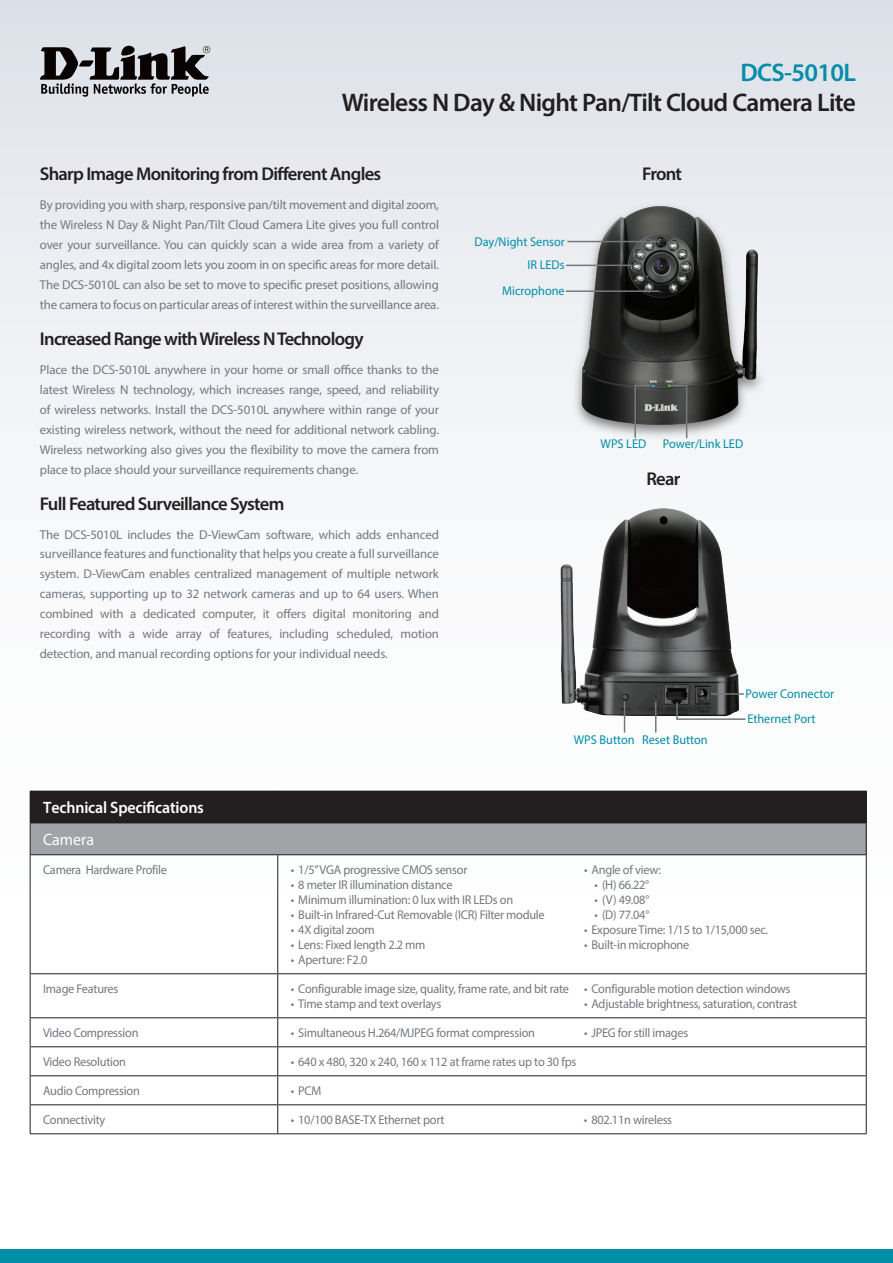
<style>
.page{position:relative;width:893px;height:1263px;background:#fff}
.page>*{position:absolute;margin:0;border:0;box-sizing:border-box;transform-origin:0 0}
.t1{font:600 25.5px "Myriad Pro";letter-spacing:-.025em;color:#231f20}
.t2{font:600 25.5px "Myriad Pro";letter-spacing:-.025em;color:#008da8}
.t3{font:600 18.6px "Myriad Pro";letter-spacing:-.04em;color:#231f20}
.t4{font:600 16.5px "Myriad Pro";letter-spacing:-.01em;color:#fff}
.t5{font:16.5px "Myriad Pro";color:#fff}
.t6{font:12.9px/20px "Myriad Pro";letter-spacing:-.01em;color:#74787d;text-align:justify}
.t7{font:12.75px "Myriad Pro";letter-spacing:-.02em;color:#74787d}
.t8{font:12.75px/25.2px "Myriad Pro";color:#008da8}
</style>
<div class="page">
<div style="left:0;top:0;width:893px;height:1084px;background:linear-gradient(to bottom,#e3e7ed,#fff)"></div>
<div style="left:0;top:1249px;width:893px;height:14px;background:#008da8"></div>
<svg style="left:40px;top:46px;width:170px;height:51px;background:#807f83"></svg>
<div style="left:30px;top:791px;width:836px;height:32px;background:#231f20"></div>
<div style="left:30px;top:823px;width:836px;height:32px;background:#a1a3a7"></div>
<hr style="left:866px;top:791px;width:1px;height:31px;background:#231f20">
<hr style="left:866px;top:823px;width:1px;height:31px;background:#231f20">
<hr style="left:30px;top:1133px;width:248px;height:1px;background:#231f20">
<hr style="left:278px;top:1133px;width:293px;height:1px;background:#231f20">
<hr style="left:571px;top:1133px;width:296px;height:1px;background:#231f20">
<hr style="left:30px;top:823px;width:1px;height:31px;background:#231f20">
<hr style="left:571px;top:822px;width:296px;height:1px;background:#231f20">
<hr style="left:278px;top:1104px;width:293px;height:1px;background:#231f20">
<hr style="left:30px;top:854px;width:248px;height:1px;background:#231f20">
<hr style="left:30px;top:855px;width:1px;height:118px;background:#231f20">
<hr style="left:30px;top:974px;width:1px;height:43px;background:#231f20">
<hr style="left:571px;top:854px;width:296px;height:1px;background:#231f20">
<hr style="left:571px;top:1104px;width:295px;height:1px;background:#231f20">
<hr style="left:866px;top:855px;width:1px;height:119px;background:#231f20">
<hr style="left:866px;top:974px;width:1px;height:44px;background:#231f20">
<hr style="left:30px;top:1104px;width:248px;height:1px;background:#231f20">
<hr style="left:278px;top:854px;width:293px;height:1px;background:#231f20">
<hr style="left:277px;top:855px;width:1px;height:118px;background:#231f20">
<hr style="left:277px;top:974px;width:1px;height:43px;background:#231f20">
<svg style="left:866px;top:1018px;width:1px;height:115px"></svg>
<hr style="left:30px;top:973px;width:248px;height:1px;background:#231f20">
<hr style="left:278px;top:973px;width:293px;height:1px;background:#231f20">
<hr style="left:571px;top:973px;width:295px;height:1px;background:#231f20">
<hr style="left:30px;top:1017px;width:248px;height:1px;background:#231f20">
<hr style="left:278px;top:1017px;width:293px;height:1px;background:#231f20">
<hr style="left:571px;top:1017px;width:295px;height:1px;background:#231f20">
<hr style="left:278px;top:1046px;width:293px;height:1px;background:#231f20">
<hr style="left:571px;top:1046px;width:295px;height:1px;background:#231f20">
<hr style="left:278px;top:1075px;width:293px;height:1px;background:#231f20">
<hr style="left:571px;top:1075px;width:295px;height:1px;background:#231f20">
<hr style="left:30px;top:1046px;width:248px;height:1px;background:#231f20">
<svg style="left:30px;top:1018px;width:1px;height:115px"></svg>
<svg style="left:277px;top:1018px;width:1px;height:115px"></svg>
<hr style="left:30px;top:1075px;width:248px;height:1px;background:#231f20">
<img style="left:565px;top:190px;width:209px;height:258px">
<hr style="left:567px;top:241px;width:91px;height:1px;background:#74787d">
<hr style="left:566px;top:265px;width:66px;height:1px;background:#74787d">
<hr style="left:566px;top:290px;width:93px;height:2px;background:#74787d">
<hr style="left:686px;top:385px;width:1px;height:53px;background:#74787d">
<svg style="left:672px;top:385px;width:14px;height:2px"></svg>
<hr style="left:634px;top:385px;width:2px;height:53px;background:#74787d">
<svg style="left:636px;top:385px;width:14px;height:1px"></svg>
<img style="left:547px;top:495px;width:206px;height:234px">
<hr style="left:711px;top:693px;width:33px;height:2px;background:#74787d">
<hr style="left:676px;top:718px;width:69px;height:2px;background:#74787d">
<svg style="left:676px;top:702px;width:2px;height:17px"></svg>
<hr style="left:624px;top:701px;width:1px;height:31px;background:#74787d">
<hr style="left:655px;top:701px;width:1px;height:31px;background:#74787d">
<h1 class="t2" style="left:740px;top:56px;width:117px">DCS-5010L</h1>
<h1 class="t1" style="left:342px;top:86px;width:516px">Wireless N Day &amp; Night Pan/Tilt Cloud Camera Lite</h1>
<h2 class="t3" style="left:40px;top:162px;width:343px">Sharp Image Monitoring from Different Angles</h2>
<p class="t6" style="left:40px;top:195px;width:401px">By providing you with sharp, responsive pan/tilt movement and digital zoom, the Wireless N Day &amp; Night Pan/Tilt Cloud Camera Lite gives you full control over your surveillance. You can quickly scan a wide area from a variety of angles, and 4x digital zoom lets you zoom in on specific areas for more detail.<br>The DCS-5010L can also be set to move to specific preset positions, allowing the camera to focus on particular areas of interest within the surveillance area.</p>
<h2 class="t3" style="left:40px;top:327px;width:325px">Increased Range with Wireless N Technology</h2>
<p class="t6" style="left:40px;top:359px;width:401px">Place the DCS-5010L anywhere in your home or small office thanks to the latest Wireless N technology, which increases range, speed, and reliability of wireless networks. Install the DCS-5010L anywhere within range of your existing wireless network, without the need for additional network cabling.<br>Wireless networking also gives you the flexibility to move the camera from place to place should your surveillance requirements change.</p>
<h2 class="t3" style="left:40px;top:491px;width:246px">Full Featured Surveillance System</h2>
<p class="t6" style="left:40px;top:524px;width:401px">The DCS-5010L includes the D-ViewCam software, which adds enhanced surveillance features and functionality that helps you create a full surveillance system. D-ViewCam enables centralized management of multiple network cameras, supporting up to 32 network cameras and up to 64 users. When combined with a dedicated computer, it offers digital monitoring and recording with a wide array of features, including scheduled, motion detection, and manual recording options for your individual needs.</p>
<p class="t8" style="left:475px;top:228px;width:92px">Day/Night Sensor</p>
<p class="t8" style="left:528px;top:252px;width:39px">IR LEDs</p>
<p class="t8" style="left:502px;top:278px;width:64px">Microphone</p>
<h2 class="t3" style="left:642px;top:162px;width:42px">Front</h2>
<p class="t8" style="left:601px;top:431px;width:47px">WPS LED</p>
<p class="t8" style="left:663px;top:431px;width:82px">Power/Link LED</p>
<h2 class="t3" style="left:646px;top:467px;width:35px">Rear</h2>
<p class="t8" style="left:574px;top:727px;width:135px">WPS Button Reset Button</p>
<p class="t8" style="left:745px;top:681px;width:90px">Power Connector<br>Ethernet Port</p>
<p class="t4" style="left:43px;top:797px;width:162px">Technical Specifications</p>
<p class="t5" style="left:43px;top:829px;width:52px">Camera</p>
<p class="t7" style="left:43px;top:862px;width:125px">Camera Hardware Profile</p>
<p class="t7" style="left:291px;top:862px;width:178px">• 1/5” VGA progressive CMOS sensor</p>
<p class="t7" style="left:291px;top:877px;width:163px">• 8 meter IR illumination distance</p>
<p class="t7" style="left:291px;top:892px;width:224px">• Minimum illumination: 0 lux with IR LEDs on</p>
<p class="t7" style="left:291px;top:907px;width:255px">• Built-in Infrared-Cut Removable (ICR) Filter module</p>
<p class="t7" style="left:291px;top:922px;width:85px">• 4X digital zoom</p>
<p class="t7" style="left:291px;top:937px;width:136px">• Lens: Fixed length 2.2 mm</p>
<p class="t7" style="left:291px;top:952px;width:78px">• Aperture: F2.0</p>
<p class="t7" style="left:584px;top:862px;width:79px">• Angle of view:</p>
<p class="t7" style="left:594px;top:877px;width:56px">• (H) 66.22°</p>
<p class="t7" style="left:594px;top:892px;width:56px">• (V) 49.08°</p>
<p class="t7" style="left:594px;top:907px;width:56px">• (D) 77.04°</p>
<p class="t7" style="left:584px;top:922px;width:186px">• Exposure Time: 1/15 to 1/15,000 sec.</p>
<p class="t7" style="left:584px;top:937px;width:107px">• Built-in microphone</p>
<p class="t7" style="left:43px;top:981px;width:77px">Image Features</p>
<p class="t7" style="left:291px;top:981px;width:280px">• Configurable image size, quality, frame rate, and bit rate</p>
<p class="t7" style="left:291px;top:996px;width:152px">• Time stamp and text overlays</p>
<p class="t7" style="left:584px;top:981px;width:208px">• Configurable motion detection windows</p>
<p class="t7" style="left:584px;top:996px;width:215px">• Adjustable brightness, saturation, contrast</p>
<p class="t7" style="left:43px;top:1025px;width:97px">Video Compression</p>
<p class="t7" style="left:291px;top:1025px;width:246px">• Simultaneous H.264/MJPEG format compression</p>
<p class="t7" style="left:584px;top:1025px;width:106px">• JPEG for still images</p>
<p class="t7" style="left:43px;top:1054px;width:85px">Video Resolution</p>
<p class="t7" style="left:291px;top:1054px;width:287px">• 640 x 480, 320 x 240, 160 x 112 at frame rates up to 30 fps</p>
<p class="t7" style="left:43px;top:1083px;width:98px">Audio Compression</p>
<p class="t7" style="left:291px;top:1083px;width:32px">• PCM</p>
<p class="t7" style="left:43px;top:1112px;width:64px">Connectivity</p>
<p class="t7" style="left:291px;top:1112px;width:155px">• 10/100 BASE-TX Ethernet port</p>
<p class="t7" style="left:584px;top:1112px;width:90px">• 802.11n wireless</p>
</div>
